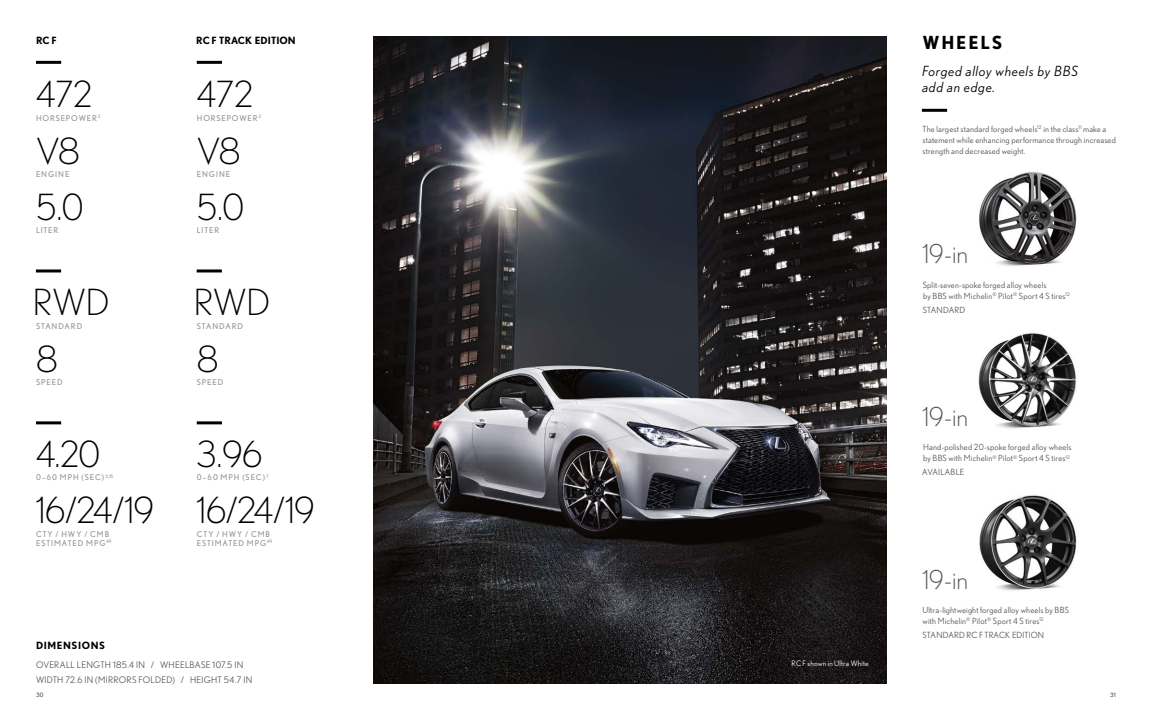
<style>
.page{position:relative;width:1152px;height:720px;background:#fff}
.page>*{position:absolute;margin:0;border:0;box-sizing:border-box;transform-origin:0 0}
.t1{font:300 36px "Nobel";color:#000}
.Wheel_Size{font:300 26px "Nobel";color:#545555}
.Medium_Headline{font:700 18px "Nobel";letter-spacing:.1em;color:#000}
.Medium_Subhead_2__It{font:italic 14px/16px "Nobel";letter-spacing:.05em;color:#000}
._2a__Standard_Option{font:700 10px "Nobel";letter-spacing:.015em;color:#000}
._2a__Standard_Option-2{font:700 10px "Nobel";letter-spacing:.06em;color:#000}
.Styles-header{font:700 10px "Nobel";color:#000}
.t2{font:9px "Nobel";letter-spacing:.025em;color:#545555}
.wheel_copy{font:8.5px/11px "Nobel";letter-spacing:.015em;color:#545555}
.Body_Copy_80K{font:8.5px/11px "Nobel";letter-spacing:.02em;color:#545555}
.t3{font:8px/9px "Nobel";letter-spacing:.11em;color:#979899}
.Cutline{font:7.5px "Nobel";letter-spacing:.02em;color:#fff}
.t4{font:6px "Nobel";color:#545555}
</style>
<div class="page">
<img style="left:374px;top:36px;width:513px;height:648px">
<img style="left:979px;top:172px;width:98px;height:95px">
<img style="left:978px;top:333px;width:98px;height:96px">
<img style="left:979px;top:495px;width:98px;height:96px">
<hr style="left:197px;top:61px;width:25px;height:3px;background:#000">
<hr style="left:922px;top:109px;width:25px;height:3px;background:#000">
<hr style="left:36px;top:61px;width:25px;height:3px;background:#000">
<hr style="left:36px;top:269px;width:25px;height:3px;background:#000">
<hr style="left:197px;top:269px;width:25px;height:3px;background:#000">
<hr style="left:36px;top:421px;width:25px;height:3px;background:#000">
<hr style="left:197px;top:421px;width:25px;height:3px;background:#000">
<p class="Styles-header" style="left:36px;top:34px;width:22px">RCF</p>
<p class="_2a__Standard_Option" style="left:196px;top:34px;width:101px">RC F TRACK EDITION</p>
<p class="t1" style="left:36px;top:74px;width:58px">472</p>
<p class="t3" style="left:36px;top:113px;width:66px">HORSEPOWER<sup>2</sup></p>
<p class="t1" style="left:36px;top:130px;width:45px">V8</p>
<p class="t3" style="left:36px;top:170px;width:35px">ENGINE</p>
<p class="t1" style="left:36px;top:186px;width:49px">5.0</p>
<p class="t3" style="left:36px;top:226px;width:24px">LITER</p>
<p class="t1" style="left:33px;top:282px;width:78px">RWD</p>
<p class="t3" style="left:36px;top:321px;width:48px">STANDARD</p>
<p class="t1" style="left:36px;top:338px;width:23px">8</p>
<p class="t3" style="left:36px;top:378px;width:28px">SPEED</p>
<p class="t1" style="left:36px;top:433px;width:66px">4.20</p>
<p class="t3" style="left:36px;top:473px;width:79px">0–60 MPH (SEC) <sup>2,15</sup></p>
<p class="t1" style="left:36px;top:490px;width:120px">16/24/19</p>
<p class="t3" style="left:36px;top:529px;width:77px">CTY / HWY / CMB<br>ESTIMATED MPG<sup>49</sup></p>
<p class="_2a__Standard_Option-2" style="left:36px;top:639px;width:71px">DIMENSIONS</p>
<p class="t1" style="left:197px;top:74px;width:58px">472</p>
<p class="t3" style="left:197px;top:113px;width:66px">HORSEPOWER<sup>2</sup></p>
<p class="t1" style="left:197px;top:130px;width:45px">V8</p>
<p class="t3" style="left:197px;top:170px;width:35px">ENGINE</p>
<p class="t1" style="left:197px;top:186px;width:49px">5.0</p>
<p class="t3" style="left:197px;top:226px;width:24px">LITER</p>
<p class="t1" style="left:194px;top:282px;width:78px">RWD</p>
<p class="t3" style="left:197px;top:321px;width:48px">STANDARD</p>
<p class="t1" style="left:197px;top:338px;width:23px">8</p>
<p class="t3" style="left:197px;top:378px;width:28px">SPEED</p>
<p class="t1" style="left:197px;top:433px;width:67px">3.96</p>
<p class="t3" style="left:197px;top:473px;width:73px">0–60 MPH (SEC)<sup>7</sup></p>
<p class="t1" style="left:197px;top:490px;width:120px">16/24/19</p>
<p class="t3" style="left:197px;top:529px;width:77px">CTY / HWY / CMB<br>ESTIMATED MPG<sup>49</sup></p>
<p class="t2" style="left:36px;top:660px;width:111px">OVERALL LENGTH 185.4 IN</p>
<p class="Cutline" style="left:792px;top:659px;width:78px">RC F shown in Ultra White</p>
<p class="t2" style="left:151px;top:660px;width:94px">/ WHEELBASE 107.5 IN</p>
<p class="t2" style="left:36px;top:675px;width:218px">WIDTH 72.6 IN (MIRRORS FOLDED) / HEIGHT 54.7 IN</p>
<p class="Medium_Headline" style="left:922px;top:32px;width:82px">WHEELS</p>
<p class="Medium_Subhead_2__It" style="left:922px;top:63px;width:158px">Forged alloy wheels by BBS add an edge.</p>
<p class="Body_Copy_80K" style="left:922px;top:124px;width:195px">The largest standard forged wheels<sup>12</sup> in the class<sup>11</sup> make a statement while enhancing performance through increased strength and decreased weight.</p>
<p class="Wheel_Size" style="left:922px;top:239px;width:47px">19-in</p>
<p class="wheel_copy" style="left:923px;top:279px;width:148px">Split-seven-spoke forged alloy wheels<br>by BBS with Michelin<sup>®</sup> Pilot<sup>®</sup> Sport 4 S tires<sup>12</sup></p>
<p class="wheel_copy" style="left:923px;top:304px;width:44px">STANDARD</p>
<p class="Wheel_Size" style="left:922px;top:402px;width:47px">19-in</p>
<p class="wheel_copy" style="left:923px;top:442px;width:150px">Hand-polished 20-spoke forged alloy wheels by BBS with Michelin<sup>®</sup> Pilot<sup>®</sup> Sport 4 S tires<sup>12</sup></p>
<p class="wheel_copy" style="left:922px;top:467px;width:44px">AVAILABLE</p>
<p class="Wheel_Size" style="left:922px;top:565px;width:47px">19-in</p>
<p class="wheel_copy" style="left:922px;top:605px;width:148px">Ultra-lightweight forged alloy wheels by BBS with Michelin<sup>®</sup> Pilot<sup>®</sup> Sport 4 S tires<sup>12</sup></p>
<p class="wheel_copy" style="left:922px;top:629px;width:123px">STANDARD RC F TRACK EDITION</p>
<p class="t4" style="left:36px;top:692px;width:9px">30</p>
<p class="t4" style="left:1110px;top:692px;width:7px">31</p>
</div>
